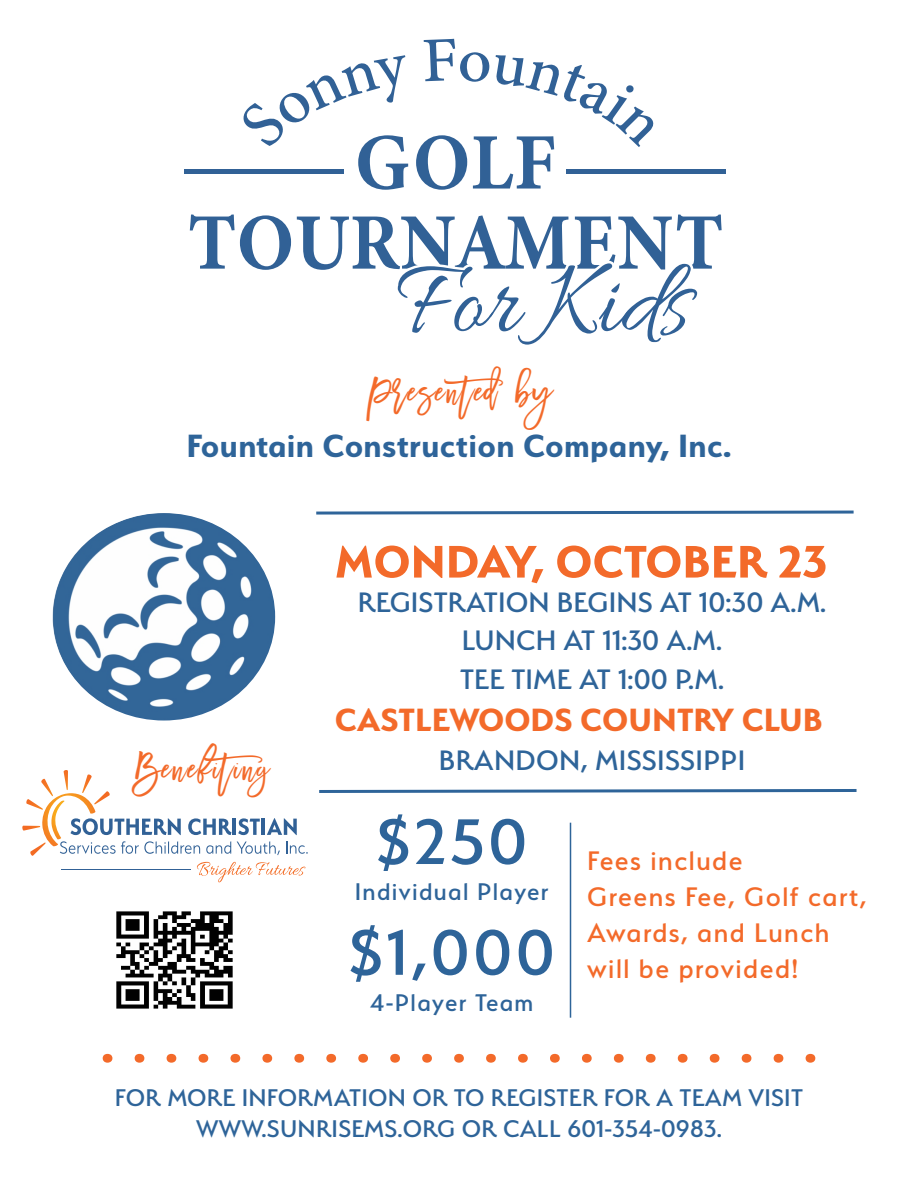
<style>
.page{position:relative;width:918px;height:1188px;background:#fff}
.page>*{position:absolute;margin:0;border:0;box-sizing:border-box;transform-origin:0 0}
.t1{font:500 75px "Serenity";color:#f36a2a}
.t2{font:500 72px "Serenity";letter-spacing:.05em;color:#2e6499}
.t3{font:700 51px "Serenity";color:#f36a2a}
.t4{font:700 36px "Serenity";letter-spacing:.01em;color:#2e6499}
.t5{font:700 36px "Serenity";color:#f36a2a}
.t6{font:36px "Madina Clean";letter-spacing:.05em;color:#f36a2a}
.t7{font:500 31.5px/38.7px "Serenity";letter-spacing:.005em;color:#2e6499;text-align:center}
.t8{font:500 30px/36px "Serenity";letter-spacing:.05em;color:#f36a2a}
.t9{font:500 27px/31.5px "Serenity";letter-spacing:.01em;color:#2e6499;text-align:center}
.t10{font:500 27px "Serenity";letter-spacing:.05em;color:#2e6499}
</style>
<div class="page">
<svg style="left:190px;top:215px;width:101px;height:55px"></svg>
<svg style="left:297px;top:215px;width:425px;height:130px"></svg>
<div style="left:184px;top:169px;width:160px;height:5px;background:#316196"></div>
<div style="left:566px;top:169px;width:159px;height:5px;background:#316196"></div>
<svg style="left:243px;top:55px;width:165px;height:135px"></svg>
<svg style="left:416px;top:39px;width:238px;height:151px"></svg>
<svg style="left:316px;top:510px;width:538px;height:5px"></svg>
<hr style="left:570px;top:823px;width:1px;height:195px;background:#2e6499">
<svg style="left:22px;top:770px;width:286px;height:112px"></svg>
<hr style="left:61px;top:869px;width:129px;height:1px;background:#316196">
<img style="left:52px;top:513px;width:223px;height:208px">
<svg style="left:319px;top:789px;width:538px;height:4px;background:#628ab2"></svg>
<img style="left:116px;top:911px;width:117px;height:98px">
<p class="t6" style="left:368px;top:369px;width:184px">Presented by</p>
<p class="t4" style="left:187px;top:426px;width:546px">Fountain Construction Company, Inc.</p>
<p class="t6" style="left:136px;top:746px;width:145px">Benefiting</p>
<h3 class="t3" style="left:335px;top:533px;width:494px">MONDAY, OCTOBER 23</h3>
<p class="t7" style="left:358px;top:583px;width:470px">REGISTRATION BEGINS AT 10:30 A.M.<br>LUNCH AT 11:30 A.M.<br>TEE TIME AT 1:00 P.M.</p>
<p class="t5" style="left:335px;top:699px;width:490px">CASTLEWOODS COUNTRY CLUB</p>
<p class="t7" style="left:439px;top:740px;width:308px">BRANDON, MISSISSIPPI</p>
<h2 class="t2" style="left:376px;top:803px;width:152px">$250</h2>
<p class="t10" style="left:355px;top:877px;width:195px">Individual Player</p>
<h2 class="t2" style="left:349px;top:914px;width:208px">$1,000</h2>
<p class="t10" style="left:370px;top:988px;width:165px">4-Player Team</p>
<p class="t8" style="left:587px;top:843px;width:281px">Fees include<br>Greens Fee, Golf cart,<br>Awards, and Lunch will be provided!</p>
<h1 class="t1" style="left:100px;top:999px;width:719px">. . . . . . . . . . . . . . . . . . . . . . .</h1>
<p class="t9" style="left:115px;top:1081px;width:690px">FOR MORE INFORMATION OR TO REGISTER FOR A TEAM VISIT<br>WWW.SUNRISEMS.ORG OR CALL 601-354-0983.</p>
</div>
